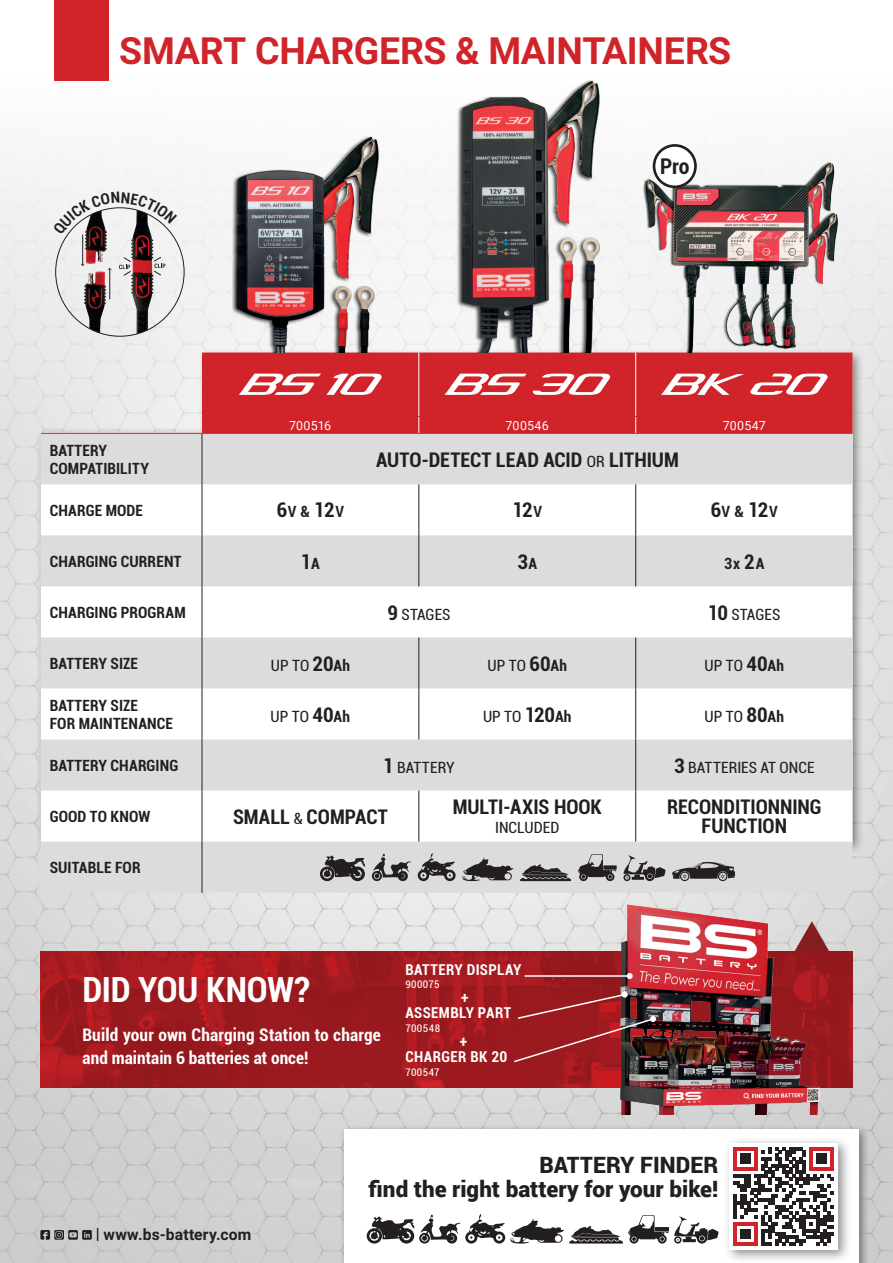
<style>
.page{position:relative;width:893px;height:1263px;background:#fff}
.page>*{position:absolute;margin:0;border:0;box-sizing:border-box;transform-origin:0 0}
.t1{font:700 37.5px "Roboto";letter-spacing:-.005em;color:#d1232a}
.t2{font:700 condensed 34.65px "Roboto";letter-spacing:-.01em;color:#fff}
.t3{font:900 22.5px/24px "Roboto";color:#231f20;text-align:right}
.t4{font:700 condensed 21.75px "Roboto";color:#231f20}
.t5{font:700 condensed 20.25px/19.5px "Roboto";color:#231f20;text-align:center}
.t6{font:700 condensed 17.4px/22.5px "Roboto";letter-spacing:.005em;color:#fff}
.t7{font:700 condensed 15.6px/18.6px "Roboto";letter-spacing:.005em;color:#231f20}
.t8{font:condensed 15.6px "Roboto";letter-spacing:.005em;color:#231f20}
.t9{font:700 15.6px "Roboto";letter-spacing:.01em;color:#231f20}
.t10{font:700 condensed 15px "Roboto";letter-spacing:.025em;color:#fff}
.t11{font:12.45px "Roboto";letter-spacing:.01em;color:#fff}
.t12{font:condensed 10.5px "Roboto";letter-spacing:.04em;color:#fff}
.s1{font-weight:400;font-size:15.6px}
.s2{font-size:15.6px}
.s3{font-size:20.25px}
.s4{font-weight:700;font-size:20.25px}
.s5{font-weight:700}
</style>
<div class="page">
<div style="left:0;top:1190px;width:893px;height:73px;background:#cfcfcf"></div>
<img style="left:0;top:80px;width:893px;height:1110px">
<div style="left:339px;top:1124px;width:531px;height:139px;background:#231f20;opacity:.5"></div>
<div style="left:344px;top:1130px;width:515px;height:133px;background:#fff"></div>
<div style="left:54px;top:0;width:55px;height:80px;background:#d1232a"></div>
<svg style="left:40px;top:1230px;width:52px;height:10px"></svg>
<div style="left:723px;top:1136px;width:128px;height:127px;background:#231f20;opacity:.5"></div>
<div style="left:729px;top:1143px;width:109px;height:107px;background:#fff"></div>
<svg style="left:733px;top:1147px;width:101px;height:99px"></svg>
<svg style="left:367px;top:1214px;width:352px;height:30px"></svg>
<div style="left:35px;top:348px;width:829px;height:506px;background:#231f20;opacity:.5"></div>
<svg style="left:41px;top:354px;width:161px;height:79px;background:#e9e9e8"></svg>
<div style="left:202px;top:353px;width:651px;height:80px;background:#d1232a"></div>
<svg style="left:41px;top:434px;width:812px;height:459px;fill:#dcdcdd"></svg>
<hr style="left:202px;top:434px;width:1px;height:50px;background:#231f20">
<hr style="left:202px;top:484px;width:1px;height:51px;background:#231f20">
<hr style="left:418px;top:484px;width:1px;height:51px;background:#231f20">
<hr style="left:635px;top:484px;width:1px;height:51px;background:#231f20">
<hr style="left:202px;top:535px;width:1px;height:51px;background:#231f20">
<hr style="left:418px;top:535px;width:1px;height:51px;background:#231f20">
<hr style="left:635px;top:535px;width:1px;height:51px;background:#231f20">
<hr style="left:202px;top:586px;width:1px;height:51px;background:#231f20">
<hr style="left:202px;top:637px;width:1px;height:51px;background:#231f20">
<hr style="left:418px;top:637px;width:1px;height:51px;background:#231f20">
<hr style="left:635px;top:637px;width:1px;height:51px;background:#231f20">
<hr style="left:202px;top:688px;width:1px;height:51px;background:#231f20">
<hr style="left:418px;top:688px;width:1px;height:51px;background:#231f20">
<hr style="left:635px;top:688px;width:1px;height:51px;background:#231f20">
<hr style="left:202px;top:739px;width:1px;height:51px;background:#231f20">
<hr style="left:635px;top:739px;width:1px;height:51px;background:#231f20">
<hr style="left:202px;top:790px;width:1px;height:51px;background:#231f20">
<hr style="left:418px;top:790px;width:1px;height:51px;background:#231f20">
<hr style="left:635px;top:790px;width:1px;height:51px;background:#231f20">
<hr style="left:202px;top:841px;width:1px;height:52px;background:#231f20">
<hr style="left:418px;top:353px;width:1px;height:63px;background:#fff">
<hr style="left:635px;top:353px;width:1px;height:63px;background:#fff">
<svg style="left:418px;top:417px;width:1px;height:16px"></svg>
<svg style="left:635px;top:417px;width:1px;height:16px"></svg>
<hr style="left:202px;top:416px;width:217px;height:1px;background:#d1232a">
<hr style="left:419px;top:416px;width:217px;height:1px;background:#d1232a">
<hr style="left:636px;top:416px;width:217px;height:1px;background:#d1232a">
<hr style="left:41px;top:433px;width:161px;height:1px;background:#d1232a">
<hr style="left:202px;top:433px;width:217px;height:1px;background:#d1232a">
<hr style="left:419px;top:433px;width:217px;height:1px;background:#d1232a">
<hr style="left:636px;top:433px;width:217px;height:1px;background:#d1232a">
<img style="left:233px;top:132px;width:155px;height:221px">
<img style="left:452px;top:80px;width:150px;height:273px">
<img style="left:640px;top:159px;width:208px;height:194px">
<svg style="left:239px;top:374px;width:143px;height:21px"></svg>
<svg style="left:444px;top:374px;width:83px;height:21px"></svg>
<svg style="left:533px;top:374px;width:77px;height:21px"></svg>
<svg style="left:661px;top:374px;width:83px;height:21px"></svg>
<svg style="left:750px;top:374px;width:78px;height:21px"></svg>
<svg style="left:320px;top:855px;width:45px;height:26px"></svg>
<svg style="left:372px;top:854px;width:39px;height:27px"></svg>
<svg style="left:418px;top:852px;width:38px;height:29px"></svg>
<svg style="left:462px;top:857px;width:51px;height:24px"></svg>
<svg style="left:520px;top:864px;width:51px;height:17px"></svg>
<svg style="left:578px;top:854px;width:38px;height:27px"></svg>
<svg style="left:623px;top:855px;width:43px;height:26px"></svg>
<svg style="left:672px;top:862px;width:63px;height:19px"></svg>
<div style="left:654px;top:145px;width:41px;height:42px;background:#fff;border-radius:50%"></div>
<div style="left:653px;top:144px;width:44px;height:44px;border:3px solid #231f20;border-radius:50%"></div>
<img style="left:83px;top:235px;width:74px;height:101px">
<hr style="left:82px;top:235px;width:1px;height:31px;background:#231f20">
<hr style="left:110px;top:268px;width:1px;height:31px;background:#231f20">
<svg style="left:119px;top:257px;width:12px;height:19px"></svg>
<svg style="left:154px;top:257px;width:11px;height:19px"></svg>
<svg style="left:823px;top:921px;width:6px;height:31px"></svg>
<img style="left:40px;top:952px;width:813px;height:136px">
<img style="left:610px;top:903px;width:213px;height:211px">
<hr style="left:525px;top:975px;width:105px;height:2px;background:#fff">
<svg style="left:627px;top:973px;width:6px;height:6px"></svg>
<svg style="left:512px;top:991px;width:144px;height:72px;background:#8d272b"></svg>
<svg style="left:53px;top:192px;width:124px;height:43px"></svg>
<h1 class="t1" style="left:119px;top:24px;width:614px">SMART CHARGERS &amp; MAINTAINERS</h1>
<h3 class="t4" style="left:660px;top:151px;width:31px">Pro</h3>
<p class="t11" style="left:289px;top:416px;width:43px">700516</p>
<p class="t11" style="left:506px;top:416px;width:45px">700546</p>
<p class="t11" style="left:723px;top:416px;width:44px">700547</p>
<p class="t7" style="left:50px;top:440px;width:101px">BATTERY<br>COMPATIBILITY</p>
<p class="t5" style="left:376px;top:449px;width:304px">AUTO-DETECT LEAD ACID <span class="s1">OR</span> LITHIUM</p>
<p class="t7" style="left:50px;top:500px;width:95px">CHARGE MODE</p>
<p class="t5" style="left:277px;top:500px;width:69px">6<span class="s2">V &amp;</span> 12<span class="s2">V</span></p>
<p class="t5" style="left:512px;top:500px;width:31px">12<span class="s2">V</span></p>
<p class="t5" style="left:711px;top:500px;width:69px">6<span class="s2">V &amp;</span> 12<span class="s2">V</span></p>
<p class="t7" style="left:50px;top:551px;width:133px">CHARGING CURRENT</p>
<p class="t5" style="left:301px;top:551px;width:20px">1<span class="s2">A</span></p>
<p class="t5" style="left:517px;top:551px;width:21px">3<span class="s2">A</span></p>
<p class="t7" style="left:724px;top:553px;width:42px">3x <span class="s3">2</span>A</p>
<p class="t7" style="left:50px;top:602px;width:138px">CHARGING PROGRAM</p>
<p class="t8" style="left:388px;top:603px;width:64px"><span class="s4">9</span> STAGES</p>
<p class="t8" style="left:708px;top:603px;width:74px"><span class="s4">10</span> STAGES</p>
<p class="t7" style="left:50px;top:653px;width:90px">BATTERY SIZE</p>
<p class="t8" style="left:271px;top:654px;width:81px">UP TO <span class="s4">20</span><span class="s5">Ah</span></p>
<p class="t8" style="left:488px;top:654px;width:81px">UP TO <span class="s4">60</span><span class="s5">Ah</span></p>
<p class="t8" style="left:705px;top:654px;width:81px">UP TO <span class="s4">40</span><span class="s5">Ah</span></p>
<p class="t7" style="left:50px;top:695px;width:125px">BATTERY SIZE<br>FOR MAINTENANCE</p>
<p class="t8" style="left:271px;top:705px;width:81px">UP TO <span class="s4">40</span><span class="s5">Ah</span></p>
<p class="t8" style="left:483px;top:705px;width:90px">UP TO <span class="s4">120</span><span class="s5">Ah</span></p>
<p class="t8" style="left:705px;top:705px;width:81px">UP TO <span class="s4">80</span><span class="s5">Ah</span></p>
<p class="t7" style="left:50px;top:755px;width:130px">BATTERY CHARGING</p>
<p class="t8" style="left:383px;top:756px;width:73px"><span class="s4">1</span> BATTERY</p>
<p class="t8" style="left:674px;top:756px;width:142px"><span class="s4">3</span> BATTERIES AT ONCE</p>
<p class="t7" style="left:50px;top:806px;width:102px">GOOD TO KNOW</p>
<p class="t5" style="left:233px;top:806px;width:156px">SMALL <span class="s1">&amp;</span> COMPACT</p>
<p class="t5" style="left:667px;top:796px;width:156px">RECONDITIONNING<br>FUNCTION</p>
<p class="t5" style="left:453px;top:797px;width:151px">MULTI-AXIS HOOK</p>
<p class="t8" style="left:495px;top:816px;width:66px">INCLUDED</p>
<p class="t7" style="left:50px;top:857px;width:92px">SUITABLE FOR</p>
<h2 class="t2" style="left:82px;top:966px;width:229px">DID YOU KNOW?</h2>
<p class="t6" style="left:82px;top:1023px;width:300px">Build your own Charging Station to charge and maintain 6 batteries at once!</p>
<p class="t10" style="left:405px;top:959px;width:118px">BATTERY DISPLAY</p>
<p class="t12" style="left:405px;top:977px;width:36px">900075</p>
<p class="t10" style="left:405px;top:1002px;width:107px">ASSEMBLY PART</p>
<p class="t12" style="left:405px;top:1021px;width:36px">700548</p>
<p class="t10" style="left:405px;top:1046px;width:104px">CHARGER BK 20</p>
<p class="t12" style="left:405px;top:1065px;width:36px">700547</p>
<p class="t10" style="left:461px;top:987px;width:9px">+</p>
<p class="t10" style="left:460px;top:1031px;width:9px">+</p>
<p class="t9" style="left:96px;top:1223px;width:157px">| www.bs-battery.com</p>
<h3 class="t3" style="left:368px;top:1152px;width:351px">BATTERY FINDER<br>find the right battery for your bike!</h3>
</div>
